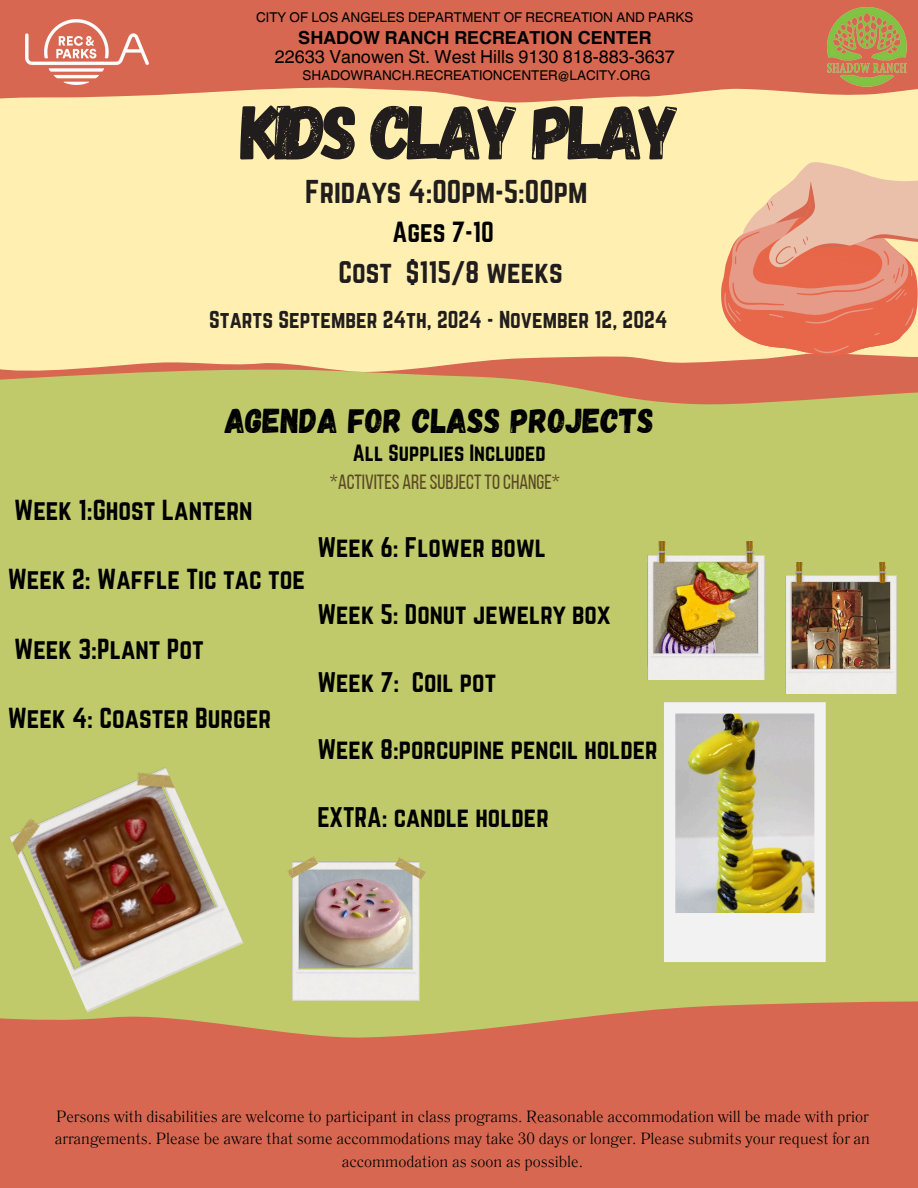
<style>
.page{position:relative;width:918px;height:1188px;background:#d76750}
.page>*{position:absolute;margin:0;border:0;box-sizing:border-box;transform-origin:0 0}
.t1{font:76.65px "Gagalin";letter-spacing:-.065em;color:#211d1d}
.t2{font:34.5px "Gagalin";color:#000}
.t3{font:28.95px "Norwester";color:#211d1d}
.t4{font:27.45px "Norwester";color:#211d1d}
.t5{font:25.5px "Norwester";color:#000}
.t6{font:25.35px "Norwester";color:#000}
.t7{font:24.9px "Norwester";color:#000}
.t8{font:21.45px "Norwester";color:#211d1d}
.t9{font:20.55px "Bebas Neue";color:#5a4924}
.t10{font:20.55px "Norwester";color:#000}
.t11{font:18px "Helvetica World";color:#000}
.t12{font:700 18px "Helvetica World";color:#000}
.t13{font:16.2px/22.5px "Literaturnaya";color:#000;text-align:center}
.t14{font:13.5px "Helvetica World";color:#000}
</style>
<div class="page">
<div style="left:0;top:376px;width:918px;height:662px;background:#c1ca6a"></div>
<svg style="left:0;top:87px;width:918px;height:289px;background:#fbe5a9"></svg>
<img style="left:6px;top:760px;width:238px;height:253px">
<img style="left:287px;top:856px;width:139px;height:144px">
<img style="left:664px;top:702px;width:162px;height:260px">
<img style="left:647px;top:542px;width:117px;height:137px">
<img style="left:786px;top:562px;width:111px;height:132px">
<svg style="left:721px;top:162px;width:197px;height:194px;background:#eca484"></svg>
<img style="left:25px;top:19px;width:124px;height:66px">
<img style="left:816px;top:7px;width:102px;height:91px">
<h4 class="t14" style="left:256px;top:10px;width:439px">CITY OF LOS ANGELES DEPARTMENT OF RECREATION AND PARKS</h4>
<h4 class="t12" style="left:298px;top:23px;width:355px">SHADOW RANCH RECREATION CENTER</h4>
<h4 class="t11" style="left:275px;top:46px;width:402px">22633 Vanowen St. West Hills 9130 818-883-3637</h4>
<h5 class="t14" style="left:303px;top:67px;width:349px">SHADOWRANCH.RECREATIONCENTER@LACITY.ORG</h5>
<h5 class="t1" style="left:241px;top:82px;width:441px">KIDS CLAY PLAY</h5>
<h4 class="t3" style="left:305px;top:174px;width:284px">Fridays 4:00pm-5:00pm</h4>
<h4 class="t5" style="left:392px;top:217px;width:103px">Ages 7-10</h4>
<h4 class="t4" style="left:338px;top:256px;width:226px">Cost $115/8 weeks</h4>
<h4 class="t8" style="left:209px;top:306px;width:460px">Starts September 24th, 2024 - November 12, 2024</h4>
<h4 class="t2" style="left:225px;top:398px;width:431px">AGENDA FOR CLASS PROJECTS</h4>
<p class="t10" style="left:353px;top:441px;width:194px">All Supplies Included</p>
<p class="t6" style="left:14px;top:495px;width:240px">Week 1:Ghost Lantern</p>
<p class="t6" style="left:8px;top:564px;width:299px">Week 2: Waffle Tic tac toe</p>
<p class="t6" style="left:14px;top:633px;width:191px">Week 3:Plant Pot</p>
<h3 class="t6" style="left:8px;top:703px;width:265px">Week 4: Coaster Burger</h3>
<h4 class="t9" style="left:330px;top:474px;width:231px">*ACTIVITES ARESUBJECTTOCHANGE*</h4>
<h4 class="t7" style="left:317px;top:532px;width:230px">Week 6: Flower bowl</h4>
<p class="t7" style="left:317px;top:600px;width:295px">Week 5: Donut jewelry box</p>
<h3 class="t7" style="left:317px;top:667px;width:180px">Week 7: Coil pot</h3>
<h5 class="t7" style="left:317px;top:735px;width:342px">Week 8:porcupine pencil holder</h5>
<p class="t7" style="left:317px;top:802px;width:233px">EXTRA: candle holder</p>
<p class="t13" style="left:55px;top:1105px;width:817px">Persons with disabilities are welcome to participant in class programs. Reasonable accommodation will be made with prior arrangements. Please be aware that some accommodations may take 30 days or longer. Please submits your request for an accommodation as soon as possible.</p>
</div>
